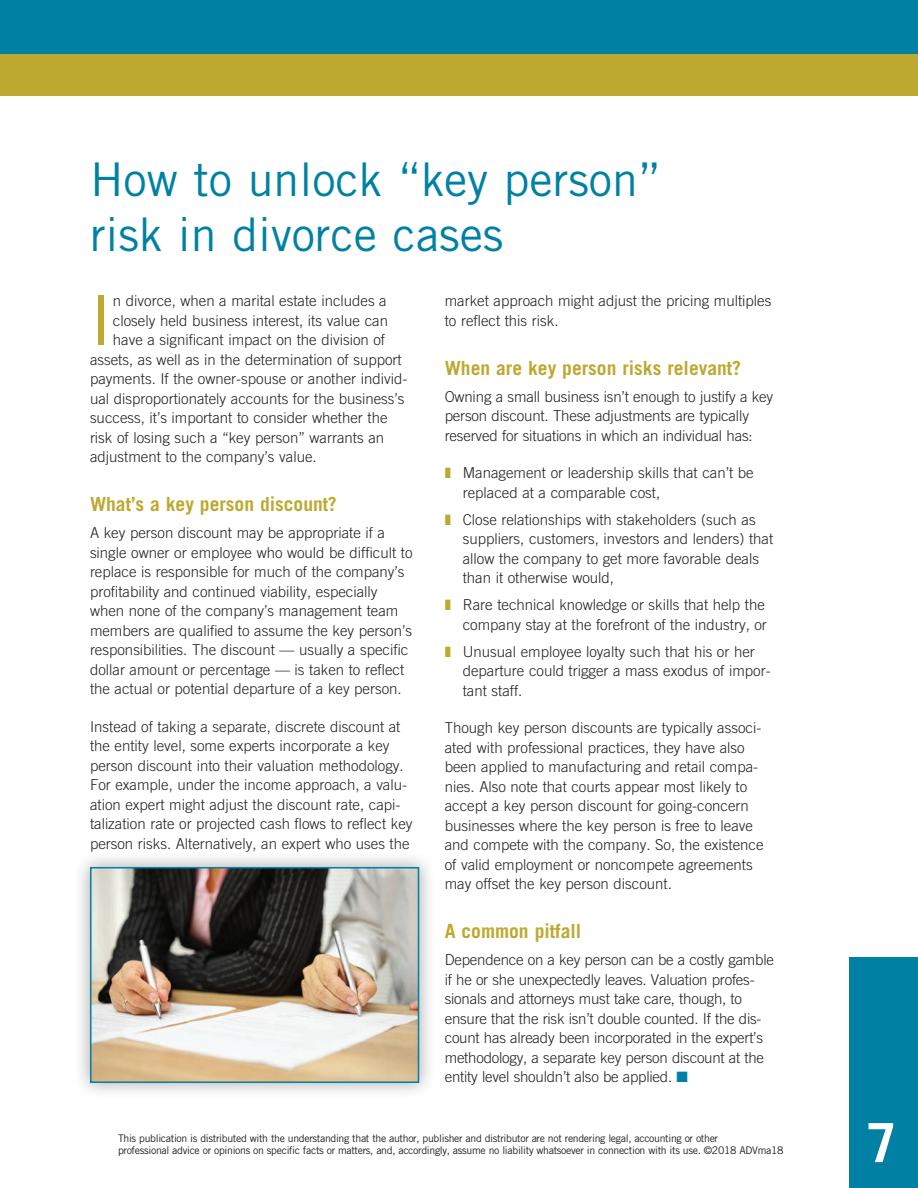
<style>
.page{position:relative;width:918px;height:1188px;background:#fff}
.page>*{position:absolute;margin:0;border:0;box-sizing:border-box;transform-origin:0 0}
.t1{font:69px "Trade Gothic LT Std";color:#bda930}
.t2{font:700 54px "Trade Gothic LT Std";color:#fff}
.t3{font:46.5px/55.8px "Trade Gothic LT Std";color:#0081a3}
.t4{font:700 19.5px "Trade Gothic LT Std";color:#bda930}
.t5{font:300 15px/19.5px "Trade Gothic LT Std";color:#231f20}
.t6{font:10.5px/12.6px "Trade Gothic LT Std";letter-spacing:-.03em;color:#231f20}
.s1{color:#0081a3}
</style>
<div class="page">
<div style="left:0;top:0;width:918px;height:56px;background:#0081a3"></div>
<div style="left:0;top:54px;width:918px;height:41px;background:#bda930"></div>
<div style="left:849px;top:958px;width:69px;height:230px;background:#0081a3"></div>
<div style="left:73px;top:850px;width:363px;height:250px;background:#231f20;opacity:.4"></div>
<img style="left:93px;top:870px;width:323px;height:210px">
<div style="left:90px;top:867px;width:329px;height:216px;border:2px solid #0081a3"></div>
<h3 class="t3" style="left:90px;top:151px;width:573px">How to unlock “key person” risk in divorce cases</h3>
<h1 class="t1" style="left:90px;top:279px;width:24px">I</h1>
<p class="t5" style="left:113px;top:291px;width:275px">n divorce, when a marital estate includes a</p>
<p class="t5" style="left:113px;top:311px;width:277px">closely held business interest, its value can</p>
<p class="t5" style="left:113px;top:330px;width:274px">have a significant impact on the division of</p>
<p class="t5" style="left:90px;top:350px;width:313px">assets, as well as in the determination of support</p>
<p class="t5" style="left:90px;top:369px;width:319px">payments. If the owner-spouse or another individ-</p>
<p class="t5" style="left:90px;top:389px;width:316px">ual disproportionately accounts for the business’s</p>
<p class="t5" style="left:90px;top:408px;width:299px">success, it’s important to consider whether the</p>
<p class="t5" style="left:90px;top:428px;width:296px">risk of losing such a “key person” warrants an</p>
<p class="t5" style="left:90px;top:447px;width:228px">adjustment to the company’s value.</p>
<h3 class="t4" style="left:90px;top:492px;width:248px">What’s a key person discount?</h3>
<p class="t5" style="left:90px;top:523px;width:324px">A key person discount may be appropriate if a single owner or employee who would be difficult to replace is responsible for much of the company’s profitability and continued viability, especially when none of the company’s management team members are qualified to assume the key person’s responsibilities. The discount — usually a specific dollar amount or percentage — is taken to reflect the actual or potential departure of a key person.</p>
<p class="t5" style="left:90px;top:716px;width:324px">Instead of taking a separate, discrete discount at the entity level, some experts incorporate a key person discount into their valuation methodology.<br>For example, under the income approach, a valu&shy;ation expert might adjust the discount rate, capi&shy;talization rate or projected cash flows to reflect key person risks. Alternatively, an expert who uses the</p>
<p class="t5" style="left:445px;top:291px;width:328px">market approach might adjust the pricing multiples to reflect this risk.</p>
<h3 class="t4" style="left:445px;top:356px;width:298px">When are key person risks relevant?</h3>
<p class="t5" style="left:445px;top:386px;width:330px">Owning a small business isn’t enough to justify a key person discount. These adjustments are typically reserved for situations in which an individual has:</p>
<p class="t5" style="left:463px;top:463px;width:292px">Management or leadership skills that can’t be replaced at a comparable cost,</p>
<p class="t5" style="left:463px;top:509px;width:312px">Close relationships with stakeholders (such as suppliers, customers, investors and lenders) that allow the company to get more favorable deals than it otherwise would,</p>
<p class="t5" style="left:463px;top:595px;width:306px">Rare technical knowledge or skills that help the company stay at the forefront of the industry, or</p>
<p class="t5" style="left:463px;top:641px;width:309px">Unusual employee loyalty such that his or her departure could trigger a mass exodus of impor&shy;tant staff.</p>
<p class="t5" style="left:445px;top:718px;width:320px">Though key person discounts are typically associ&shy;ated with professional practices, they have also been applied to manufacturing and retail compa&shy;nies. Also note that courts appear most likely to accept a key person discount for going-concern businesses where the key person is free to leave and compete with the company. So, the existence of valid employment or noncompete agreements may offset the key person discount.</p>
<h3 class="t4" style="left:445px;top:919px;width:138px">A common pitfall</h3>
<p class="t5" style="left:445px;top:950px;width:331px">Dependence on a key person can be a costly gamble if he or she unexpectedly leaves. Valuation profes&shy;sionals and attorneys must take care, though, to ensure that the risk isn’t double counted. If the dis&shy;count has already been incorporated in the expert’s methodology, a separate key person discount at the entity level shouldn’t also be applied. <span class="s1">■</span></p>
<p class="t6" style="left:118px;top:1131px;width:667px">This publication is distributed with the understanding that the author, publisher and distributor are not rendering legal, accounting or other<br>professional advice or opinions on specific facts or matters, and, accordingly, assume no liability whatsoever in connection with its use. ©2018 ADVma18</p>
<h2 class="t2" style="left:867px;top:1110px;width:32px">7</h2>
</div>
